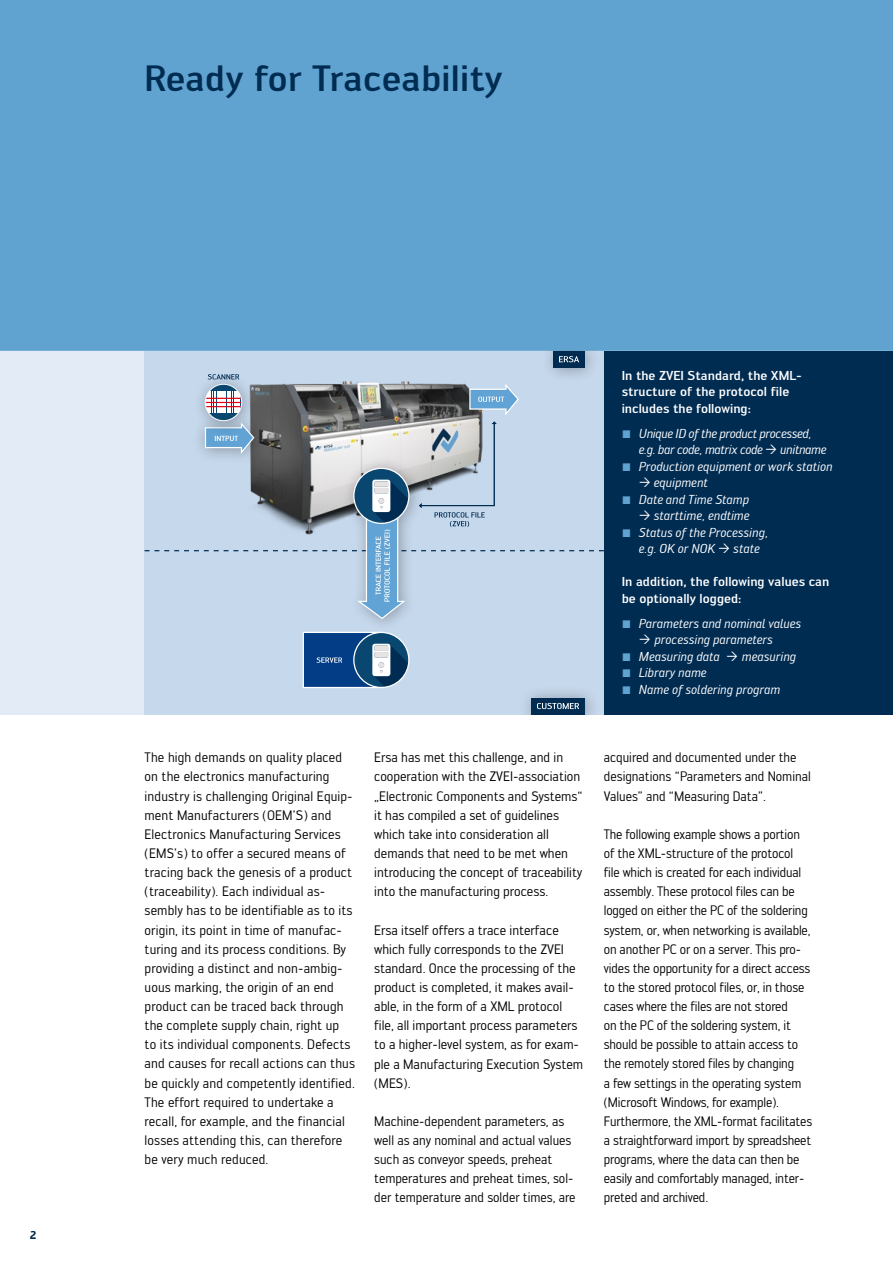
<style>
.page{position:relative;width:893px;height:1263px;background:#fff}
.page>*{position:absolute;margin:0;border:0;box-sizing:border-box;transform-origin:0 0}
.t1{font:500 36px "Engel";letter-spacing:.005em;color:#002c52}
.t2{font:13.5px/19.2px "Engel";color:#000}
.t3{font:13.5px/19.2px "Engel";color:#000;scale:.95 1}
.t4{font:13.5px/19.2px "Engel";color:#000;scale:.96 1}
.t5{font:italic 12.75px/16.5px "Engel";color:#fff}
.t6{font:500 12.75px/16.5px "Engel";color:#fff}
.t7{font:italic 12.75px/16.5px "Engel";letter-spacing:-.025em;color:#fff}
.t8{font:700 11.25px "Engel";color:#002c52}
.s1{font-family:"Arial";font-style:normal;font-size:16.5px;color:#60a2d0}
</style>
<div class="page">
<div style="left:0;top:0;width:893px;height:351px;background:#60a2d0"></div>
<div style="left:0;top:351px;width:893px;height:363px;background:#e3ecf6"></div>
<div style="left:604px;top:351px;width:289px;height:363px;background:#002c52"></div>
<div style="left:145px;top:551px;width:459px;height:163px;background:#c6d8ec"></div>
<div style="left:519px;top:685px;width:81px;height:29px;background:#000;opacity:.3"></div>
<div style="left:531px;top:698px;width:54px;height:16px;background:#002c52"></div>
<div style="left:145px;top:351px;width:459px;height:200px;background:#c6d8ec"></div>
<div style="left:541px;top:351px;width:59px;height:32px;background:#000;opacity:.3"></div>
<div style="left:554px;top:351px;width:31px;height:17px;background:#002c52"></div>
<svg style="left:559px;top:356px;width:20px;height:6px"></svg>
<svg style="left:537px;top:703px;width:42px;height:6px"></svg>
<svg style="left:145px;top:374px;width:459px;height:246px"></svg>
<svg style="left:302px;top:631px;width:107px;height:57px;background:#3c6897"></svg>
<div style="left:375px;top:652px;width:13px;height:5px;background:#e8e3e3"></div>
<h1 class="t1" style="left:145px;top:57px;width:360px">Ready for Traceability</h1>
<p class="t8" style="left:30px;top:1228px;width:8px">2</p>
<p class="t6" style="left:622px;top:367px;width:182px">In the ZVEI Standard, the XML&shy;structure of the protocol file includes the following:</p>
<p class="t7" style="left:639px;top:425px;width:174px;text-indent:-17px"><span class="s1">■</span> Unique ID of the product processed, e.g. bar code, matrix code</p>
<p class="t7" style="left:780px;top:442px;width:48px">unitname</p>
<p class="t5" style="left:654px;top:458px;width:180px;text-indent:-32px"><span class="s1">■</span> Production equipment or work station equipment</p>
<p class="t5" style="left:622px;top:491px;width:129px;text-align:right"><span class="s1">■</span> Date and Time Stamp starttime, endtime</p>
<p class="t5" style="left:639px;top:524px;width:131px;text-indent:-17px"><span class="s1">■</span> Status of the Processing, e.g. OK or NOK</p>
<p class="t5" style="left:733px;top:541px;width:28px">state</p>
<p class="t6" style="left:622px;top:574px;width:209px">In addition, the following values can be optionally logged:</p>
<p class="t5" style="left:622px;top:615px;width:181px;text-align:center"><span class="s1">■</span> Parameters and nominal values processing parameters</p>
<p class="t5" style="left:622px;top:648px;width:99px"><span class="s1">■</span> Measuring data</p>
<p class="t5" style="left:742px;top:648px;width:56px">measuring</p>
<p class="t5" style="left:622px;top:665px;width:86px"><span class="s1">■</span> Library name</p>
<p class="t5" style="left:622px;top:681px;width:160px"><span class="s1">■</span> Name of soldering program</p>
<p class="t2" style="left:145px;top:748px;width:212px">The high demands on quality placed on the electronics manufacturing industry is challenging Original Equip&shy;ment Manufacturers (OEM’S) and Electronics Manufacturing Services (EMS’s) to offer a secured means of tracing back the genesis of a product (traceability). Each individual as&shy;sembly has to be identifiable as to its origin, its point in time of manufac&shy;turing and its process conditions. By providing a distinct and non-ambig&shy;uous marking, the origin of an end product can be traced back through the complete supply chain, right up<br>to its individual components. Defects and causes for recall actions can thus be quickly and competently identified.<br>The effort required to undertake a recall, for example, and the financial losses attending this, can therefore be very much reduced.</p>
<p class="t4" style="left:604px;top:748px;width:217px">acquired and documented under the designations “Parameters and Nominal<br>Values” and “Measuring Data”.</p>
<p class="t2" style="left:374px;top:748px;width:210px">Ersa has met this challenge, and in cooperation with the ZVEI-association „Electronic Components and Systems“ it has compiled a set of guidelines which take into consideration all demands that need to be met when introducing the concept of traceability into the manufacturing process.</p>
<p class="t2" style="left:374px;top:920px;width:210px">Ersa itself offers a trace interface which fully corresponds to the ZVEI standard. Once the processing of the product is completed, it makes avail&shy;able, in the form of a XML protocol file, all important process parameters to a higher-level system, as for exam&shy;ple a Manufacturing Execution System (MES).</p>
<p class="t4" style="left:374px;top:1111px;width:211px">Machine-dependent parameters, as well as any nominal and actual values such as conveyor speeds, preheat temperatures and preheat times, sol&shy;der temperature and solder times, are</p>
<p class="t3" style="left:604px;top:824px;width:221px">The following example shows a portion of the XML-structure of the protocol file which is created for each individual assembly. These protocol files can be logged on either the PC of the soldering system, or, when networking is available, on another PC or on a server. This pro&shy;vides the opportunity for a direct access to the stored protocol files, or, in those cases where the files are not stored<br>on the PC of the soldering system, it should be possible to attain access to the remotely stored files by changing<br>a few settings in the operating system (Microsoft Windows, for example).<br>Furthermore, the XML-format facilitates a straightforward import by spreadsheet programs, where the data can then be easily and comfortably managed, inter&shy;preted and archived.</p>
</div>
